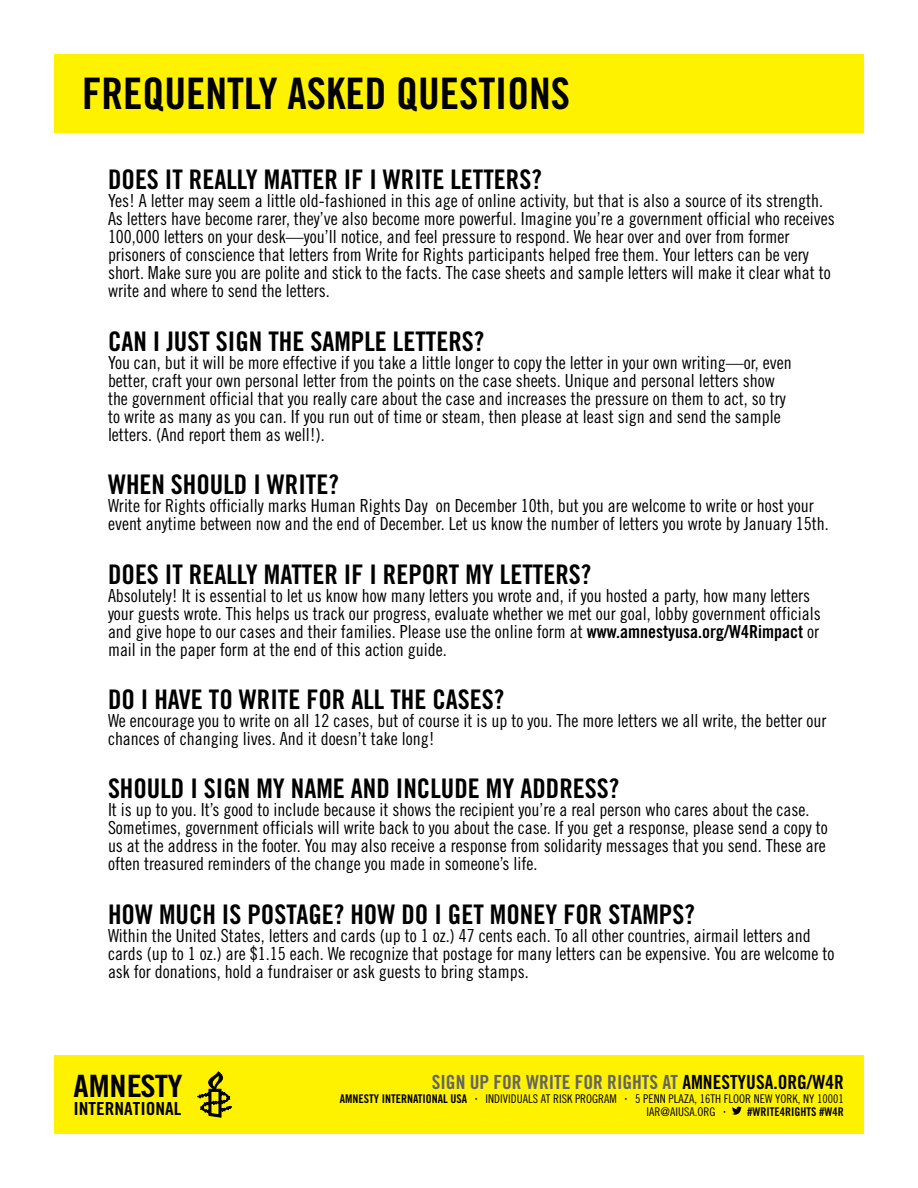
<style>
.page{position:relative;width:918px;height:1188px;background:#fff}
.page>*{position:absolute;margin:0;border:0;box-sizing:border-box;transform-origin:0 0}
.t1{font:43.5px "Trade Gothic Bold Cond Twenty";color:#000}
.t2{font:30.75px "Trade Gothic Bold Cond Twenty";letter-spacing:-.01em;color:#000;scale:1.11 1}
.t3{font:27px "Trade Gothic Bold Cond Twenty";color:#000}
.t4{font:19.5px "Trade Gothic Bold Cond Twenty";color:#636466}
.t5{font:18px/18px "Trade Gothic Cond Eighteen";color:#000}
.t6{font:18px "Trade Gothic Bold Cond Twenty";color:#000;scale:1.08 1}
.t7{font:12px/13.8px "Trade Gothic Cond Eighteen";color:#000}
.t8{font:12px "Trade Gothic Bold Cond Twenty";color:#000}
.s1{font-family:"Trade Gothic Bold Cond Twenty"}
.s2{color:#000}
</style>
<div class="page">
<div style="left:54px;top:1055px;width:810px;height:79px;background:#fff200"></div>
<svg style="left:197px;top:1072px;width:35px;height:45px"></svg>
<svg style="left:732px;top:1107px;width:10px;height:8px"></svg>
<div style="left:54px;top:54px;width:810px;height:79px;background:#fff200"></div>
<h1 class="t1" style="left:82px;top:67px;width:489px">FREQUENTLY ASKED QUESTIONS</h1>
<h3 class="t3" style="left:108px;top:163px;width:435px">DOES IT REALLY MATTER IF I WRITE LETTERS?</h3>
<p class="t5" style="left:108px;top:192px;width:728px">Yes! A letter may seem a little old-fashioned in this age of online activity, but that is also a source of its strength.<br>As letters have become rarer, they’ve also become more powerful. Imagine you’re a government official who receives 100,000 letters on your desk—you’ll notice, and feel pressure to respond. We hear over and over from former prisoners of conscience that letters from Write for Rights participants helped free them. Your letters can be very short. Make sure you are polite and stick to the facts. The case sheets and sample letters will make it clear what to write and where to send the letters.</p>
<h3 class="t3" style="left:108px;top:325px;width:378px">CAN I JUST SIGN THE SAMPLE LETTERS?</h3>
<p class="t5" style="left:108px;top:353px;width:685px">You can, but it will be more effective if you take a little longer to copy the letter in your own writing—or, even better, craft your own personal letter from the points on the case sheets. Unique and personal letters show the government official that you really care about the case and increases the pressure on them to act, so try to write as many as you can. If you run out of time or steam, then please at least sign and send the sample letters. (And report them as well!).</p>
<h3 class="t3" style="left:108px;top:468px;width:232px">WHEN SHOULD I WRITE?</h3>
<p class="t5" style="left:108px;top:497px;width:722px">Write for Rights officially marks Human Rights Day on December 10th, but you are welcome to write or host your event anytime between now and the end of December. Let us know the number of letters you wrote by January 15th.</p>
<h3 class="t3" style="left:108px;top:558px;width:485px">DOES IT REALLY MATTER IF I REPORT MY LETTERS?</h3>
<p class="t5" style="left:108px;top:586px;width:714px">Absolutely! It is essential to let us know how many letters you wrote and, if you hosted a party, how many letters your guests wrote. This helps us track our progress, evaluate whether we met our goal, lobby government officials and give hope to our cases and their families. Please use the online form at <span class="s1">www.amnestyusa.org/W4Rimpact</span> or mail in the paper form at the end of this action guide.</p>
<h3 class="t3" style="left:108px;top:683px;width:398px">DO I HAVE TO WRITE FOR ALL THE CASES?</h3>
<p class="t5" style="left:108px;top:711px;width:720px">We encourage you to write on all 12 cases, but of course it is up to you. The more letters we all write, the better our chances of changing lives. And it doesn’t take long!</p>
<h3 class="t3" style="left:108px;top:772px;width:513px">SHOULD I SIGN MY NAME AND INCLUDE MY ADDRESS?</h3>
<p class="t5" style="left:108px;top:801px;width:721px">It is up to you. It’s good to include because it shows the recipient you’re a real person who cares about the case.<br>Sometimes, government officials will write back to you about the case. If you get a response, please send a copy to us at the address in the footer. You may also receive a response from solidarity messages that you send. These are often treasured reminders of the change you made in someone’s life.</p>
<h3 class="t3" style="left:108px;top:898px;width:588px">HOW MUCH IS POSTAGE? HOW DO I GET MONEY FOR STAMPS?</h3>
<p class="t5" style="left:108px;top:926px;width:728px">Within the United States, letters and cards (up to 1 oz.) 47 cents each. To all other countries, airmail letters and cards (up to 1 oz.) are $1.15 each. We recognize that postage for many letters can be expensive. You are welcome to ask for donations, hold a fundraiser or ask guests to bring stamps.</p>
<h2 class="t2" style="left:74px;top:1068px;width:100px">AMNESTY</h2>
<p class="t6" style="left:74px;top:1098px;width:101px">INTERNATIONAL</p>
<p class="t4" style="left:432px;top:1070px;width:413px">SIGN UP FOR WRITE FOR RIGHTS AT <span class="s2">AMNESTYUSA.ORG/W4R</span></p>
<p class="t8" style="left:340px;top:1091px;width:129px">AMNESTY INTERNATIONAL USA</p>
<p class="t7" style="left:475px;top:1091px;width:143px">● INDIVIDUALS AT RISK PROGRAM</p>
<p class="t7" style="left:647px;top:1091px;width:199px;text-indent:-22px">● 5 PENN PLAZA, 16TH FLOOR NEW YORK, NY 10001<br>IAR@AIUSA.ORG</p>
<p class="t8" style="left:724px;top:1105px;width:122px">● #WRITE4RIGHTS #W4R</p>
</div>
